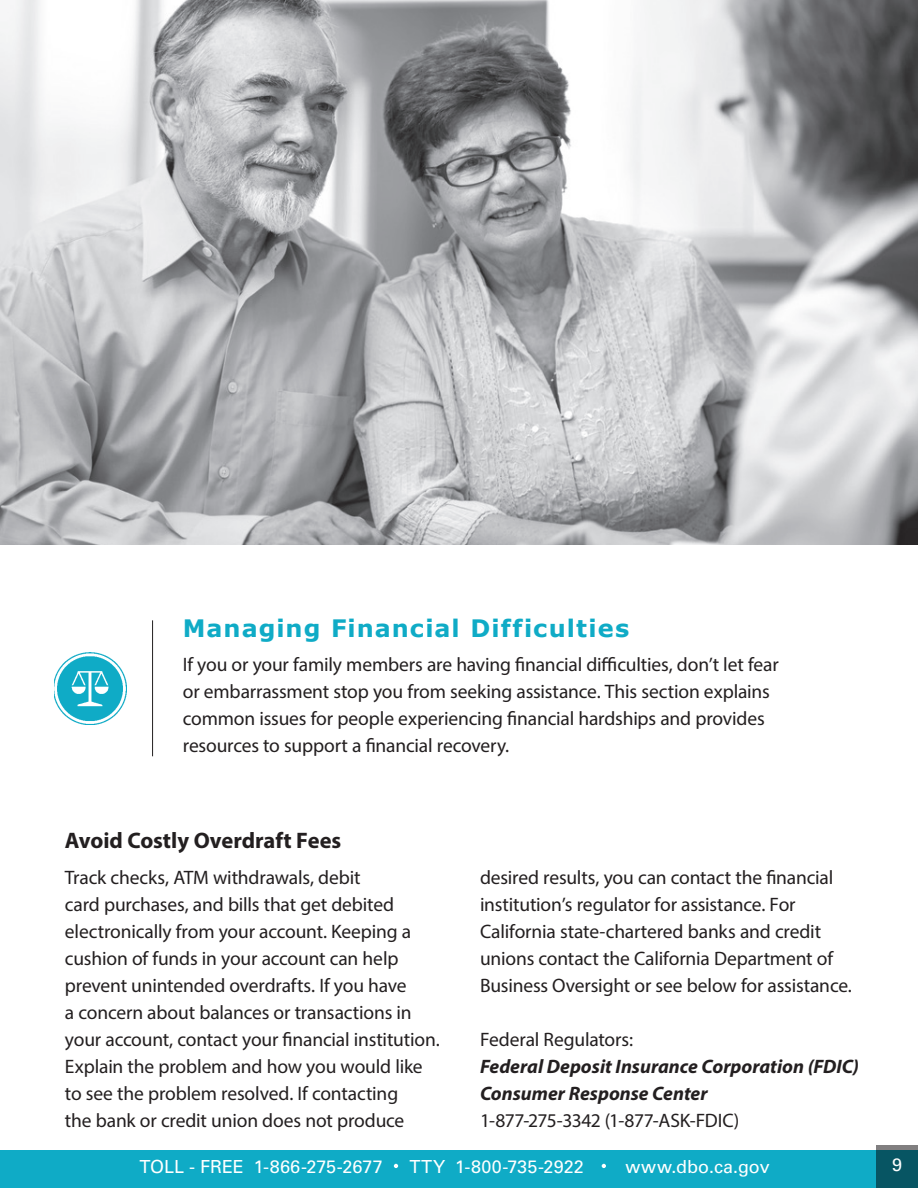
<style>
.page{position:relative;width:918px;height:1188px;background:#fff}
.page>*{position:absolute;margin:0;border:0;box-sizing:border-box;transform-origin:0 0}
.t1{font:700 24px "Verdana";letter-spacing:.045em;color:#0fabc6}
.t2{font:700 22.5px "Myriad Pro";letter-spacing:-.005em;color:#231f20}
.t3{font:19.5px/27px "Myriad Pro";letter-spacing:-.01em;color:#231f20}
.t4{font:italic 700 19.5px "Myriad Pro";color:#231f20}
.t5{font:18px "Univers LT Std";color:#fff}
</style>
<div class="page">
<div style="left:0;top:1151px;width:918px;height:37px;background:#0fabc6"></div>
<svg style="left:876px;top:1146px;width:42px;height:42px;background:#125965"></svg>
<svg style="left:394px;top:1164px;width:4px;height:4px"></svg>
<svg style="left:602px;top:1164px;width:4px;height:4px"></svg>
<img style="left:0;top:0;width:918px;height:544px">
<hr style="left:152px;top:620px;width:1px;height:136px;background:#231f20">
<img style="left:54px;top:652px;width:72px;height:73px">
<p class="t1" style="left:183px;top:611px;width:448px">Managing Financial Difficulties</p>
<p class="t3" style="left:183px;top:650px;width:597px">If you or your family members are having financial difficulties, don’t let fear or embarrassment stop you from seeking assistance. This section explains common issues for people experiencing financial hardships and provides resources to support a financial recovery.</p>
<p class="t2" style="left:65px;top:825px;width:278px">Avoid Costly Overdraft Fees</p>
<p class="t3" style="left:65px;top:863px;width:376px">Track checks, ATM withdrawals, debit<br>card purchases, and bills that get debited electronically from your account. Keeping a cushion of funds in your account can help prevent unintended overdrafts. If you have<br>a concern about balances or transactions in your account, contact your financial institution.<br>Explain the problem and how you would like to see the problem resolved. If contacting<br>the bank or credit union does not produce</p>
<p class="t3" style="left:480px;top:864px;width:373px">desired results, you can contact the financial institution’s regulator for assistance. For California state-chartered banks and credit unions contact the California Department of Business Oversight or see below for assistance.</p>
<p class="t3" style="left:480px;top:1026px;width:155px">Federal Regulators:</p>
<p class="t4" style="left:480px;top:1054px;width:381px">Federal Deposit Insurance Corporation (FDIC)</p>
<p class="t4" style="left:480px;top:1081px;width:229px">Consumer Response Center</p>
<p class="t3" style="left:480px;top:1107px;width:261px">1-877-275-3342 (1-877-ASK-FDIC)</p>
<p class="t5" style="left:140px;top:1156px;width:245px">TOLL - FREE 1-866-275-2677</p>
<p class="t5" style="left:410px;top:1156px;width:176px">TTY 1-800-735-2922</p>
<p class="t5" style="left:626px;top:1156px;width:146px">www.dbo.ca.gov</p>
<p class="t5" style="left:892px;top:1154px;width:12px">9</p>
</div>
